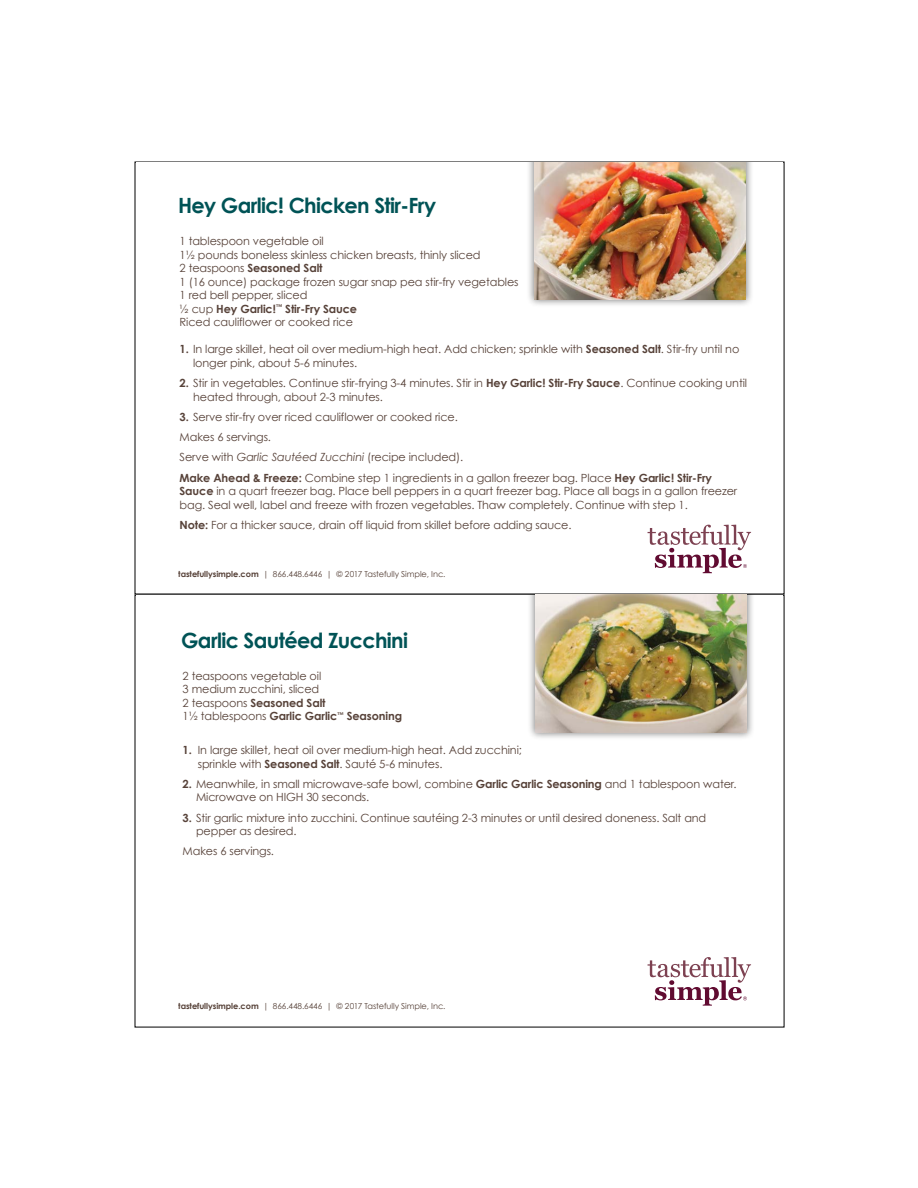
<style>
.page{position:relative;width:918px;height:1188px;background:#fff}
.page>*{position:absolute;margin:0;border:0;box-sizing:border-box;transform-origin:0 0}
.t1{font:700 21px "Century Gothic";letter-spacing:-.03em;color:#005356}
.t2{font:11.25px/13.5px "Century Gothic";letter-spacing:-.01em;color:#574239}
.t3{font:8.25px "Century Gothic";letter-spacing:-.01em;color:#574239}
.s1{font-weight:700}
.s2{font-style:italic}
</style>
<div class="page">
<svg style="left:648px;top:525px;width:103px;height:48px"></svg>
<div style="left:526px;top:162px;width:228px;height:146px;background:#000;opacity:.52"></div>
<img style="left:534px;top:162px;width:212px;height:138px">
<svg style="left:648px;top:957px;width:103px;height:49px"></svg>
<div style="left:527px;top:595px;width:228px;height:145px;background:#000;opacity:.52"></div>
<img style="left:535px;top:595px;width:212px;height:137px">
<h1 class="t1" style="left:178px;top:192px;width:260px">Hey Garlic! Chicken Stir-Fry</h1>
<p class="t2" style="left:180px;top:234px;width:341px">1 tablespoon vegetable oil<br>1½ pounds boneless skinless chicken breasts, thinly sliced<br>2 teaspoons <span class="s1">Seasoned Salt<br></span>1 (16 ounce) package frozen sugar snap pea stir-fry vegetables 1 red bell pepper, sliced<br>½ cup <span class="s1">Hey Garlic!</span><sup>™</sup> <span class="s1">Stir-Fry Sauce<br></span>Riced cauliflower or cooked rice</p>
<p class="t2" style="left:193px;top:342px;width:548px;text-indent:-13px"><span class="s1">1.</span> In large skillet, heat oil over medium-high heat. Add chicken; sprinkle with <span class="s1">Seasoned Salt</span>. Stir-fry until no longer pink, about 5-6 minutes.</p>
<p class="t2" style="left:193px;top:376px;width:556px;text-indent:-13px"><span class="s1">2.</span> Stir in vegetables. Continue stir-frying 3-4 minutes. Stir in <span class="s1">Hey Garlic! Stir-Fry Sauce</span>. Continue cooking until heated through, about 2-3 minutes.</p>
<p class="t2" style="left:180px;top:407px;width:534px;line-height:20.2px"><span class="s1">3.</span> Serve stir-fry over riced cauliflower or cooked rice.<br>Makes 6 servings.<br>Serve with <span class="s2">Garlic Sautéed Zucchini</span> (recipe included).<br><span class="s1">Make Ahead &amp; Freeze:</span> Combine step 1 ingredients in a gallon freezer bag. Place <span class="s1">Hey Garlic! Stir-Fry</span></p>
<p class="t2" style="left:180px;top:484px;width:559px"><span class="s1">Sauce</span> in a quart freezer bag. Place bell peppers in a quart freezer bag. Place all bags in a gallon freezer bag. Seal well, label and freeze with frozen vegetables. Thaw completely. Continue with step 1.</p>
<p class="t2" style="left:180px;top:518px;width:394px"><span class="s1">Note:</span> For a thicker sauce, drain off liquid from skillet before adding sauce.</p>
<p class="t3" style="left:178px;top:569px;width:269px"><span class="s1">tastefullysimple.com</span> | 866.448.6446 | © 2017 Tastefully Simple, Inc.</p>
<h1 class="t1" style="left:181px;top:627px;width:229px">Garlic Sautéed Zucchini</h1>
<p class="t2" style="left:183px;top:669px;width:221px">2 teaspoons vegetable oil<br>3 medium zucchini, sliced<br>2 teaspoons <span class="s1">Seasoned Salt<br></span>1½ tablespoons <span class="s1">Garlic Garlic</span><sup>™</sup> <span class="s1">Seasoning</span></p>
<p class="t2" style="left:198px;top:743px;width:326px;text-indent:-15px"><span class="s1">1.</span> In large skillet, heat oil over medium-high heat. Add zucchini; sprinkle with <span class="s1">Seasoned Salt</span>. Sauté 5-6 minutes.</p>
<p class="t2" style="left:196px;top:777px;width:542px;text-indent:-14px"><span class="s1">2.</span> Meanwhile, in small microwave-safe bowl, combine <span class="s1">Garlic Garlic Seasoning</span> and 1 tablespoon water.<br>Microwave on HIGH 30 seconds.</p>
<p class="t2" style="left:196px;top:811px;width:512px;text-indent:-14px"><span class="s1">3.</span> Stir garlic mixture into zucchini. Continue sautéing 2-3 minutes or until desired doneness. Salt and pepper as desired.</p>
<p class="t2" style="left:183px;top:844px;width:93px">Makes 6 servings.</p>
<p class="t3" style="left:178px;top:1001px;width:269px"><span class="s1">tastefullysimple.com</span> | 866.448.6446 | © 2017 Tastefully Simple, Inc.</p>
</div>
